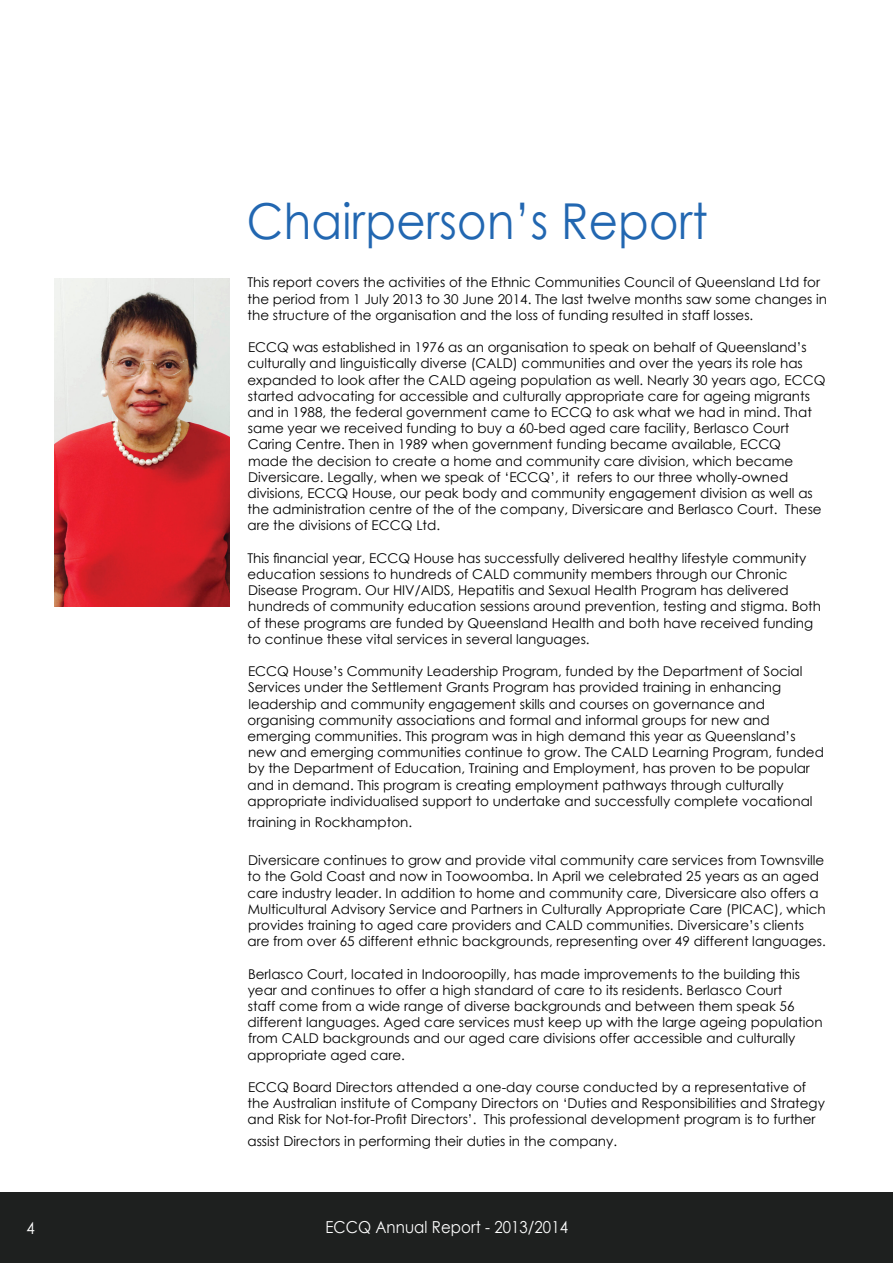
<style>
.page{position:relative;width:893px;height:1263px;background:#fff}
.page>*{position:absolute;margin:0;border:0;box-sizing:border-box;transform-origin:0 0}
.t1{font:49.5px "Century Gothic";letter-spacing:.005em;color:#2267b1;scale:.91 1}
.t2{font:16.5px "Century Gothic";letter-spacing:.005em;color:#fff;scale:.91 1}
.t3{font:13.5px/16.2px "Century Gothic";color:#000}
</style>
<div class="page">
<div style="left:0;top:1192px;width:892px;height:71px;background:#1e201f"></div>
<img style="left:54px;top:279px;width:176px;height:328px">
<p class="t2" style="left:26px;top:1221px;width:11px">4</p>
<h1 class="t1" style="left:247px;top:202px;width:508px">Chairperson’s Report</h1>
<p class="t3" style="left:247px;top:276px;width:581px">This report covers the activities of the Ethnic Communities Council of Queensland Ltd for the period from 1 July 2013 to 30 June 2014. The last twelve months saw some changes in the structure of the organisation and the loss of funding resulted in staff losses.</p>
<p class="t3" style="left:247px;top:340px;width:579px">ECCQ was established in 1976 as an organisation to speak on behalf of Queensland’s culturally and linguistically diverse (CALD) communities and over the years its role has expanded to look after the CALD ageing population as well. Nearly 30 years ago, ECCQ started advocating for accessible and culturally appropriate care for ageing migrants and in 1988, the federal government came to ECCQ to ask what we had in mind. That same year we received funding to buy a 60-bed aged care facility, Berlasco Court Caring Centre. Then in 1989 when government funding became available, ECCQ<br>made the decision to create a home and community care division, which became Diversicare. Legally, when we speak of ‘ECCQ’, it refers to our three wholly-owned divisions, ECCQ House, our peak body and community engagement division as well as the administration centre of the of the company, Diversicare and Berlasco Court. These are the divisions of ECCQ Ltd.</p>
<p class="t3" style="left:247px;top:551px;width:575px">This financial year, ECCQ House has successfully delivered healthy lifestyle community education sessions to hundreds of CALD community members through our Chronic Disease Program. Our HIV/AIDS, Hepatitis and Sexual Health Program has delivered hundreds of community education sessions around prevention, testing and stigma. Both of these programs are funded by Queensland Health and both have received funding to continue these vital services in several languages.</p>
<p class="t3" style="left:247px;top:664px;width:578px">ECCQ House’s Community Leadership Program, funded by the Department of Social Services under the Settlement Grants Program has provided training in enhancing leadership and community engagement skills and courses on governance and organising community associations and formal and informal groups for new and emerging communities. This program was in high demand this year as Queensland’s new and emerging communities continue to grow. The CALD Learning Program, funded by the Department of Education, Training and Employment, has proven to be popular and in demand. This program is creating employment pathways through culturally appropriate individualised support to undertake and successfully complete vocational</p>
<p class="t3" style="left:248px;top:816px;width:166px">training in Rockhampton.</p>
<p class="t3" style="left:247px;top:853px;width:580px">Diversicare continues to grow and provide vital community care services from Townsville to the Gold Coast and now in Toowoomba. In April we celebrated 25 years as an aged care industry leader. In addition to home and community care, Diversicare also offers a Multicultural Advisory Service and Partners in Culturally Appropriate Care (PICAC), which provides training to aged care providers and CALD communities. Diversicare’s clients are from over 65 different ethnic backgrounds, representing over 49 different languages.</p>
<p class="t3" style="left:247px;top:967px;width:576px">Berlasco Court, located in Indooroopilly, has made improvements to the building this year and continues to offer a high standard of care to its residents. Berlasco Court<br>staff come from a wide range of diverse backgrounds and between them speak 56 different languages. Aged care services must keep up with the large ageing population from CALD backgrounds and our aged care divisions offer accessible and culturally appropriate aged care.</p>
<p class="t3" style="left:247px;top:1080px;width:579px">ECCQ Board Directors attended a one-day course conducted by a representative of the Australian institute of Company Directors on ‘Duties and Responsibilities and Strategy and Risk for Not-for-Profit Directors’. This professional development program is to further</p>
<p class="t3" style="left:247px;top:1134px;width:371px">assist Directors in performing their duties in the company.</p>
<p class="t2" style="left:325px;top:1221px;width:268px">ECCQ Annual Report - 2013/2014</p>
</div>
